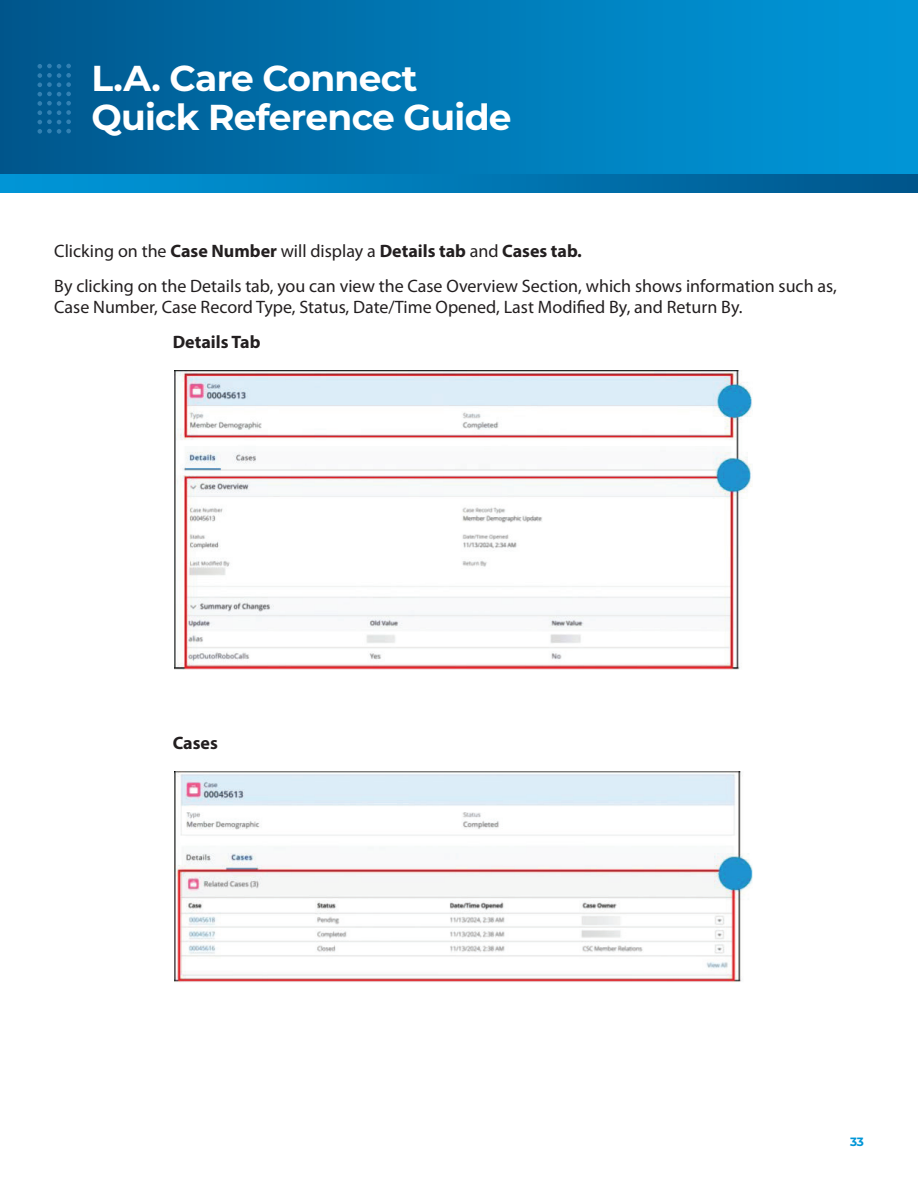
<style>
.page{position:relative;width:918px;height:1188px;background:#fff}
.page>*{position:absolute;margin:0;border:0;box-sizing:border-box;transform-origin:0 0}
.t1{font:700 36px/39px "Montserrat";letter-spacing:-.02em;color:#fff}
.t2{font:18px/35.1px "Myriad Pro";color:#231f20}
.t3{font:700 18px "Myriad Pro";color:#231f20}
.t4{font:700 12px "Montserrat";color:#0196d7}
.s1{font-weight:700}
</style>
<div class="page">
<div style="left:0;top:0;width:918px;height:181px;background:linear-gradient(to right,#00588f,#0099da)"></div>
<div style="left:0;top:175px;width:918px;height:17px;background:linear-gradient(to right,#0099db,#00578d)"></div>
<svg style="left:38px;top:64px;width:33px;height:70px;background:#0b6298"></svg>
<img style="left:175px;top:370px;width:577px;height:299px">
<img style="left:175px;top:771px;width:577px;height:212px">
<h1 class="t1" style="left:92px;top:57px;width:422px">L.A. Care Connect<br>Quick Reference Guide</h1>
<p class="t2" style="left:54px;top:233px;width:784px">Clicking on the <span class="s1">Case Number</span> will display a <span class="s1">Details tab</span> and <span class="s1">Cases tab.<br></span>By clicking on the Details tab, you can view the Case Overview Section, which shows information such as,</p>
<p class="t2" style="left:173px;top:289px;width:571px;text-indent:-118px">Case Number, Case Record Type, Status, Date/Time Opened, Last Modifed By, and Return By.<br><span class="s1">Details Tab</span></p>
<p class="t3" style="left:173px;top:732px;width:47px">Cases</p>
<p class="t4" style="left:850px;top:1133px;width:15px">33</p>
</div>
